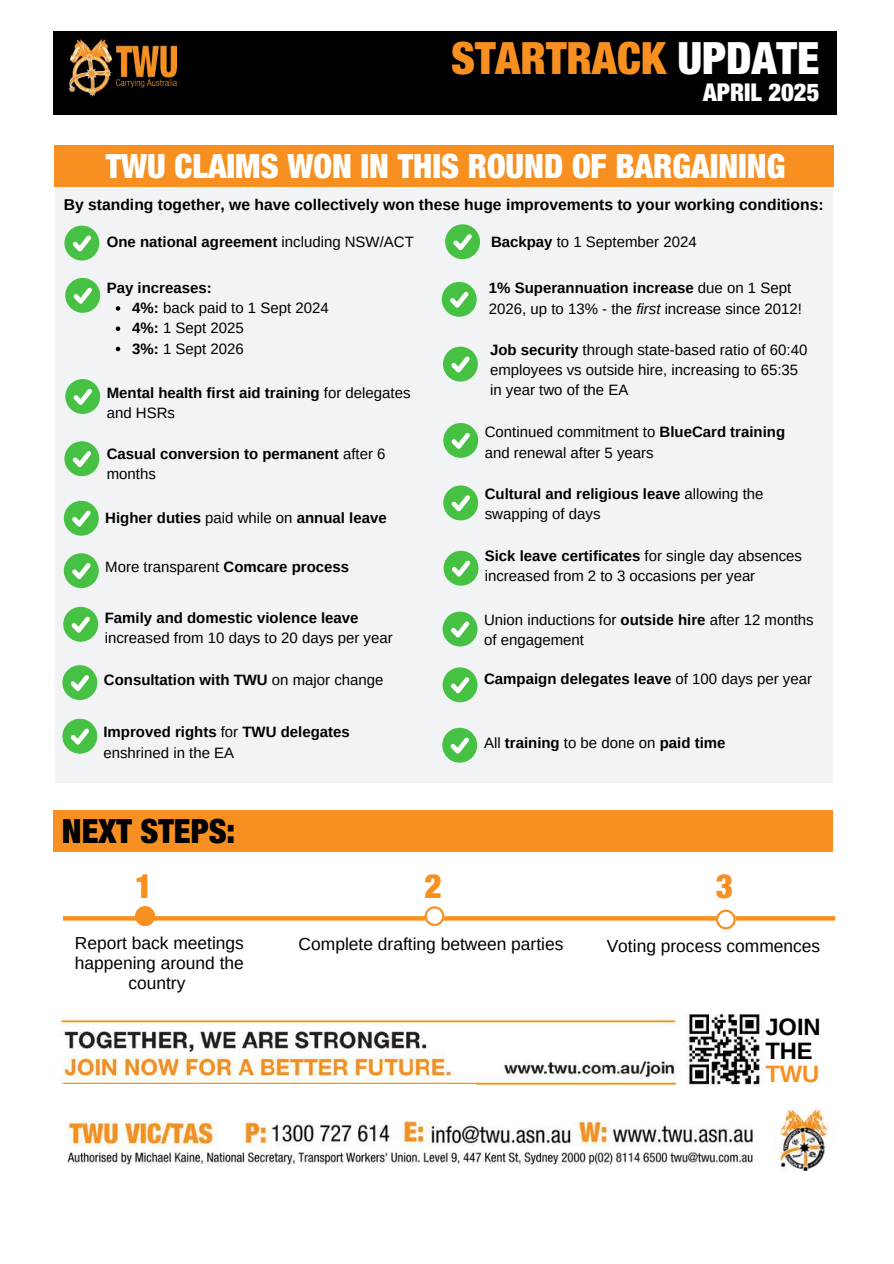
<style>
.page{position:relative;width:894px;height:1264px;background:#fff}
.page>*{position:absolute;margin:0;border:0;box-sizing:border-box;transform-origin:0 0}
.t1{font:900 condensed 44.55px "Helvetica Neue LT Std";color:#f79020}
.t2{font:900 condensed 33.45px "Helvetica Neue LT Std";color:#fff}
.t3{font:900 condensed 33.45px "Helvetica Neue LT Std";color:#000}
.t4{font:900 condensed 33.45px "Helvetica Neue LT Std";color:#f79020}
.t5{font:900 condensed 24.6px "Helvetica Neue LT Std";color:#fff}
.t6{font:700 23.7px/23.7px "Arimo";color:#000}
.t7{font:700 23.7px "Arimo";color:#f79020}
.t8{font:17.4px/20.2px "Arimo";color:#000;text-align:center}
.t9{font:700 15.6px "Arimo";color:#000}
.t10{font:15px/20.2px "Arimo";color:#000}
.t11{font:700 15px/20.2px "Arimo";color:#000}
.s1{color:#fff}
.s2{font-weight:400}
.s3{font-weight:700}
.s4{font-style:italic}
</style>
<div class="page">
<div style="left:55px;top:181px;width:777px;height:602px;background:#f1f3f4"></div>
<div style="left:53px;top:31px;width:784px;height:83px;background:#000"></div>
<img style="left:68px;top:40px;width:108px;height:57px">
<div style="left:64px;top:441px;width:35px;height:35px;background:#46c143;border-radius:50%"></div>
<svg style="left:72px;top:451px;width:19px;height:16px"></svg>
<div style="left:443px;top:423px;width:35px;height:35px;background:#46c143;border-radius:50%"></div>
<svg style="left:451px;top:433px;width:19px;height:16px"></svg>
<div style="left:64px;top:501px;width:35px;height:34px;background:#46c143;border-radius:50%"></div>
<svg style="left:72px;top:510px;width:19px;height:16px"></svg>
<div style="left:443px;top:485px;width:35px;height:35px;background:#46c143;border-radius:50%"></div>
<svg style="left:451px;top:495px;width:19px;height:16px"></svg>
<div style="left:443px;top:551px;width:35px;height:34px;background:#46c143;border-radius:50%"></div>
<svg style="left:452px;top:560px;width:18px;height:16px"></svg>
<div style="left:64px;top:553px;width:35px;height:35px;background:#46c143;border-radius:50%"></div>
<svg style="left:72px;top:563px;width:19px;height:16px"></svg>
<div style="left:63px;top:607px;width:35px;height:34px;background:#46c143;border-radius:50%"></div>
<svg style="left:71px;top:616px;width:19px;height:16px"></svg>
<div style="left:442px;top:611px;width:35px;height:35px;background:#46c143;border-radius:50%"></div>
<svg style="left:451px;top:621px;width:18px;height:16px"></svg>
<div style="left:442px;top:667px;width:35px;height:35px;background:#46c143;border-radius:50%"></div>
<svg style="left:451px;top:677px;width:18px;height:16px"></svg>
<div style="left:62px;top:665px;width:35px;height:35px;background:#46c143;border-radius:50%"></div>
<svg style="left:70px;top:675px;width:19px;height:16px"></svg>
<div style="left:62px;top:718px;width:35px;height:35px;background:#46c143;border-radius:50%"></div>
<svg style="left:70px;top:728px;width:19px;height:16px"></svg>
<div style="left:442px;top:727px;width:35px;height:35px;background:#46c143;border-radius:50%"></div>
<svg style="left:450px;top:737px;width:19px;height:16px"></svg>
<img style="left:476px;top:1014px;width:201px;height:71px">
<img style="left:59px;top:1014px;width:417px;height:68px">
<img style="left:685px;top:1014px;width:79px;height:73px">
<div style="left:53px;top:810px;width:779px;height:41px;background:#f79020"></div>
<svg style="left:63px;top:916px;width:771px;height:4px;background:#f79428"></svg>
<svg style="left:135px;top:906px;width:20px;height:20px"></svg>
<svg style="left:424px;top:906px;width:20px;height:20px"></svg>
<svg style="left:715px;top:909px;width:20px;height:20px"></svg>
<div style="left:55px;top:145px;width:778px;height:42px;background:#f79020"></div>
<div style="left:64px;top:226px;width:35px;height:34px;background:#46c143;border-radius:50%"></div>
<svg style="left:72px;top:235px;width:19px;height:16px"></svg>
<div style="left:445px;top:224px;width:35px;height:35px;background:#46c143;border-radius:50%"></div>
<svg style="left:453px;top:234px;width:19px;height:16px"></svg>
<svg style="left:116px;top:306px;width:4px;height:5px"></svg>
<svg style="left:116px;top:326px;width:4px;height:5px"></svg>
<svg style="left:116px;top:347px;width:4px;height:4px"></svg>
<div style="left:65px;top:278px;width:35px;height:35px;background:#46c143;border-radius:50%"></div>
<svg style="left:73px;top:287px;width:19px;height:17px"></svg>
<div style="left:441px;top:282px;width:35px;height:35px;background:#46c143;border-radius:50%"></div>
<svg style="left:450px;top:291px;width:18px;height:17px"></svg>
<div style="left:443px;top:346px;width:34px;height:35px;background:#46c143;border-radius:50%"></div>
<svg style="left:451px;top:356px;width:19px;height:16px"></svg>
<div style="left:65px;top:379px;width:35px;height:35px;background:#46c143;border-radius:50%"></div>
<svg style="left:73px;top:389px;width:19px;height:16px"></svg>
<img style="left:67px;top:1108px;width:762px;height:62px">
<h1 class="t1" style="left:451px;top:42px;width:370px">STARTRACK <span class="s1">UPDATE</span></h1>
<h3 class="t5" style="left:703px;top:84px;width:118px">APRIL 2025</h3>
<h2 class="t2" style="left:106px;top:154px;width:681px">TWU CLAIMS WON IN THIS ROUND OF BARGAINING</h2>
<p class="t9" style="left:64px;top:196px;width:761px">By standing together, we have collectively won these huge improvements to your working conditions:</p>
<p class="t11" style="left:107px;top:232px;width:308px">One national agreement <span class="s2">including NSW/ACT</span></p>
<p class="t10" style="left:491px;top:232px;width:207px"><span class="s3">Backpay</span> to 1 September 2024</p>
<p class="t10" style="left:132px;top:277px;width:198px;text-indent:-25px"><span class="s3">Pay increases:<br>4%:</span> back paid to 1 Sept 2024<br><span class="s3">4%:</span> 1 Sept 2025<br><span class="s3">3%:</span> 1 Sept 2026</p>
<p class="t10" style="left:489px;top:278px;width:314px"><span class="s3">1% Superannuation increase</span> due on 1 Sept<br>2026, up to 13% - the <span class="s4">first</span> increase since 2012!</p>
<p class="t10" style="left:490px;top:339px;width:318px"><span class="s3">Job security</span> through state-based ratio of 60:40 employees vs outside hire, increasing to 65:35</p>
<p class="t11" style="left:107px;top:382px;width:305px">Mental health first aid training <span class="s2">for delegates</span></p>
<p class="t10" style="left:490px;top:380px;width:140px">in year two of the EA</p>
<p class="t10" style="left:107px;top:402px;width:70px">and HSRs</p>
<p class="t11" style="left:107px;top:443px;width:280px">Casual conversion to permanent <span class="s2">after 6 months</span></p>
<p class="t11" style="left:105px;top:507px;width:283px">Higher duties <span class="s2">paid while on</span> annual leave</p>
<p class="t10" style="left:105px;top:556px;width:245px">More transparent <span class="s3">Comcare process</span></p>
<p class="t11" style="left:105px;top:607px;width:255px">Family and domestic violence leave</p>
<p class="t10" style="left:105px;top:628px;width:289px">increased from 10 days to 20 days per year</p>
<p class="t10" style="left:484px;top:422px;width:302px">Continued commitment to <span class="s3">BlueCard training </span>and renewal after 5 years</p>
<p class="t11" style="left:484px;top:483px;width:280px">Cultural and religious leave <span class="s2">allowing the swapping of days</span></p>
<p class="t10" style="left:484px;top:545px;width:318px"><span class="s3">Sick leave certificates</span> for single day absences increased from 2 to 3 occasions per year</p>
<p class="t10" style="left:484px;top:609px;width:331px">Union inductions for <span class="s3">outside hire</span> after 12 months of engagement</p>
<p class="t11" style="left:104px;top:670px;width:281px">Consultation with TWU <span class="s2">on major change</span></p>
<p class="t11" style="left:484px;top:668px;width:329px">Campaign delegates leave <span class="s2">of 100 days per year</span></p>
<p class="t11" style="left:103px;top:722px;width:248px">Improved rights <span class="s2">for</span> TWU delegates <span class="s2">enshrined in the EA</span></p>
<p class="t11" style="left:484px;top:732px;width:243px"><span class="s2">All</span> training <span class="s2">to be done on</span> paid time</p>
<h2 class="t3" style="left:62px;top:818px;width:175px">NEXT STEPS:</h2>
<h2 class="t4" style="left:135px;top:874px;width:19px">1</h2>
<h2 class="t4" style="left:424px;top:874px;width:19px">2</h2>
<p class="t8" style="left:298px;top:933px;width:266px">Complete drafting between parties</p>
<h2 class="t4" style="left:715px;top:874px;width:19px">3</h2>
<p class="t8" style="left:75px;top:932px;width:171px">Report back meetings happening around the country</p>
<p class="t8" style="left:606px;top:936px;width:215px">Voting process commences</p>
<h3 class="t6" style="left:765px;top:1014px;width:57px">JOIN<br>THE</h3>
<h3 class="t7" style="left:765px;top:1060px;width:56px">TWU</h3>
</div>
